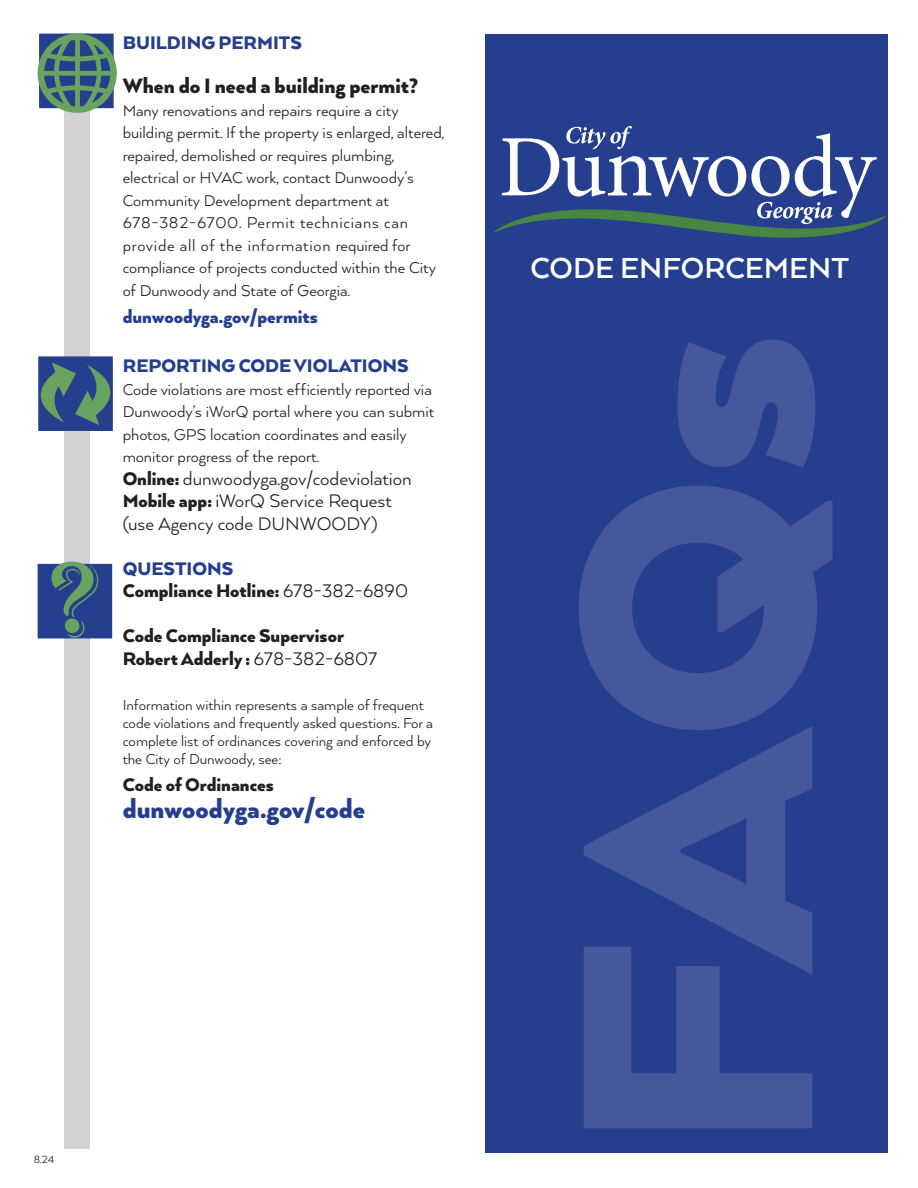
<style>
.page{position:relative;width:918px;height:1188px;background:#fff}
.page>*{position:absolute;margin:0;border:0;box-sizing:border-box;transform-origin:0 0}
.t1{font:900 381px "Arquitecta";color:#46579c}
.t2{font:700 33.3px "Arquitecta";color:#fff}
.t3{font:900 30px "Arquitecta";color:#253f8e}
.t4{font:900 24px "Arquitecta";color:#231f20}
.t5{font:900 21px "Arquitecta";color:#231f20}
.t6{font:21px "Arquitecta";color:#231f20}
.t7{font:900 21px "Arquitecta";color:#253f8e}
.t8{font:18px/22.5px "Arquitecta";color:#231f20}
.t9{font:16.5px/18px "Arquitecta";color:#231f20}
.t10{font:12px "Arquitecta";color:#231f20}
.s1{font-weight:900}
.s2{font-weight:400}
</style>
<div class="page">
<div style="left:65px;top:34px;width:25px;height:1115px;background:#d1d2d4"></div>
<svg style="left:38px;top:34px;width:79px;height:79px;background:#577f80"></svg>
<div style="left:485px;top:34px;width:403px;height:1120px;background:#253f8e"></div>
<svg style="left:494px;top:126px;width:392px;height:112px"></svg>
<div style="left:38px;top:356px;width:75px;height:75px;background:#253f8e;border:2px solid #253f8e"></div>
<svg style="left:38px;top:362px;width:75px;height:63px"></svg>
<div style="left:38px;top:564px;width:74px;height:74px;background:#253f8e"></div>
<svg style="left:51px;top:562px;width:47px;height:76px"></svg>
<p class="t7" style="left:123px;top:30px;width:181px">BUILDING PERMITS</p>
<p class="t4" style="left:123px;top:71px;width:297px">When do I need a building permit?</p>
<p class="t8" style="left:123px;top:99px;width:323px">Many renovations and repairs require a city building permit. If the property is enlarged, altered, repaired, demolished or requires plumbing, electrical or HVAC work, contact Dunwoody’s Community Development department at 678-382-6700. Permit technicians can provide all of the information required for compliance of projects conducted within the City of Dunwoody and State of Georgia.</p>
<p class="t7" style="left:123px;top:304px;width:197px">dunwoodyga.gov/permits</p>
<p class="t7" style="left:123px;top:353px;width:287px">REPORTING CODE VIOLATIONS</p>
<p class="t8" style="left:123px;top:377px;width:313px">Code violations are most efficiently reported via Dunwoody’s iWorQ portal where you can submit photos, GPS location coordinates and easily monitor progress of the report.</p>
<p class="t6" style="left:123px;top:465px;width:291px"><span class="s1">Online:</span> dunwoodyga.gov/codeviolation</p>
<p class="t6" style="left:123px;top:488px;width:271px"><span class="s1">Mobile app:</span> iWorQ Service Request</p>
<p class="t6" style="left:123px;top:510px;width:256px">(use Agency code DUNWOODY)</p>
<p class="t7" style="left:123px;top:555px;width:112px">QUESTIONS</p>
<p class="t5" style="left:123px;top:578px;width:287px">Compliance Hotline: <span class="s2">678-382-6890</span></p>
<p class="t5" style="left:123px;top:623px;width:223px">Code Compliance Supervisor</p>
<p class="t5" style="left:123px;top:645px;width:256px">Robert Adderly : <span class="s2">678-382-6807</span></p>
<p class="t9" style="left:123px;top:695px;width:312px">Information within represents a sample of frequent code violations and frequently asked questions. For a complete list of ordinances covering and enforced by the City of Dunwoody, see:</p>
<p class="t5" style="left:123px;top:771px;width:153px">Code of Ordinances</p>
<p class="t3" style="left:123px;top:790px;width:244px">dunwoodyga.gov/code</p>
<p class="t10" style="left:34px;top:1152px;width:22px">8.24</p>
<p class="t2" style="left:530px;top:248px;width:320px">CODE ENFORCEMENT</p>
<p class="t1" style="left:461px;top:1153px;width:824px;rotate:-90deg">FAQs</p>
</div>
